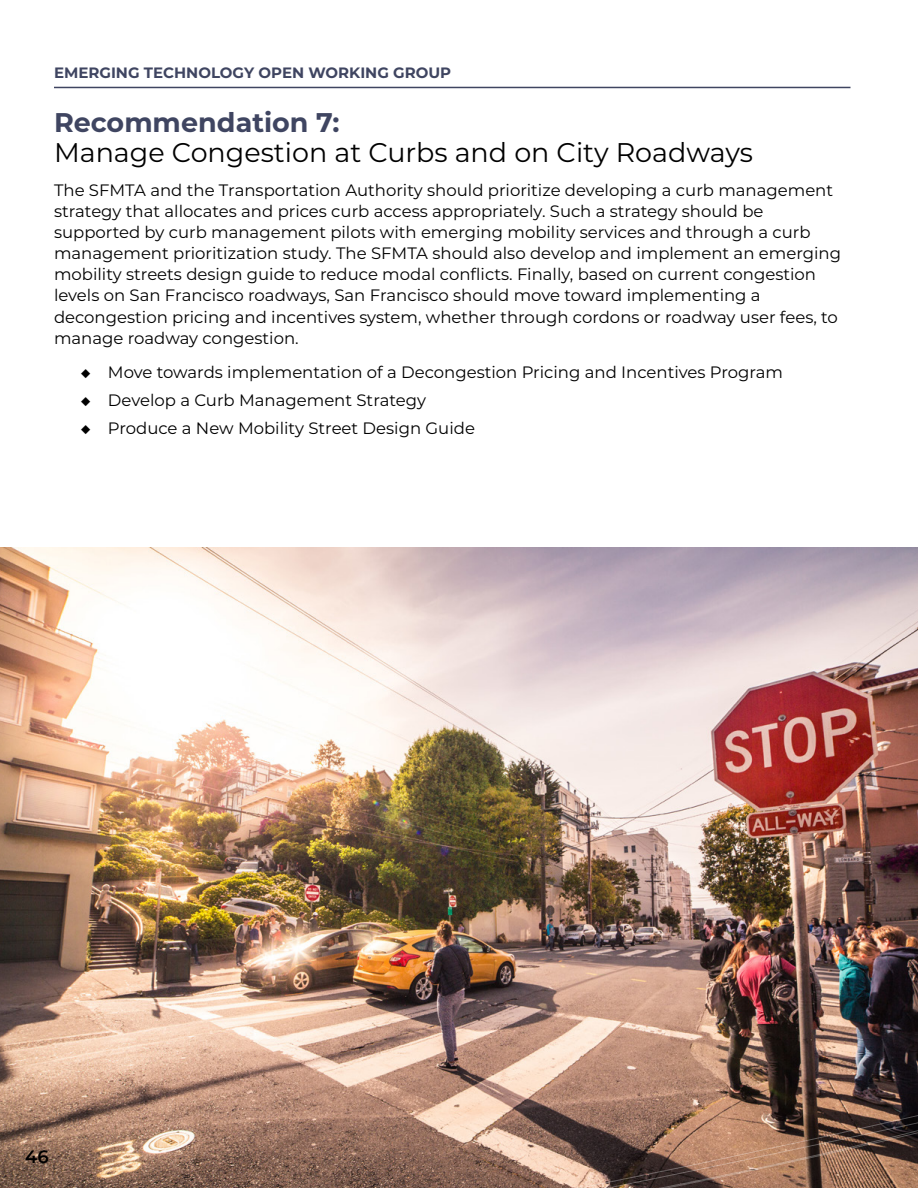
<style>
.page{position:relative;width:918px;height:1188px;background:#fff}
.page>*{position:absolute;margin:0;border:0;box-sizing:border-box;transform-origin:0 0}
.t1{font:27px "Montserrat";color:#000}
.t2{font:700 27px "Montserrat";color:#3f4561}
.t3{font:600 18px "Montserrat";color:#000}
.t4{font:16.5px/21px "Montserrat";color:#000}
.t5{font:700 15px "Montserrat";color:#3f4561}
</style>
<div class="page">
<img style="left:0;top:86px;width:918px;height:1102px">
<svg style="left:413px;top:118px;width:28px;height:26px"></svg>
<hr style="left:54px;top:87px;width:796px;height:1px;background:#3f4561">
<p class="t5" style="left:54px;top:62px;width:399px">EMERGING TECHNOLOGY OPEN WORKING GROUP</p>
<h1 class="t2" style="left:54px;top:103px;width:287px">Recommendation 7:</h1>
<h1 class="t1" style="left:54px;top:134px;width:701px">Manage Congestion at Curbs and on City Roadways</h1>
<p class="t4" style="left:54px;top:180px;width:789px">The SFMTA and the Transportation Authority should prioritize developing a curb management strategy that allocates and prices curb access appropriately. Such a strategy should be supported by curb management pilots with emerging mobility services and through a curb management prioritization study. The SFMTA should also develop and implement an emerging mobility streets design guide to reduce modal conflicts. Finally, based on current congestion levels on San Francisco roadways, San Francisco should move toward implementing a decongestion pricing and incentives system, whether through cordons or roadway user fees, to manage roadway congestion.</p>
<p class="t4" style="left:81px;top:361px;width:704px">◆ Move towards implementation of a Decongestion Pricing and Incentives Program</p>
<p class="t4" style="left:81px;top:389px;width:347px">◆ Develop a Curb Management Strategy</p>
<p class="t4" style="left:81px;top:417px;width:396px">◆ Produce a New Mobility Street Design Guide</p>
<p class="t3" style="left:25px;top:1144px;width:25px">46</p>
</div>
